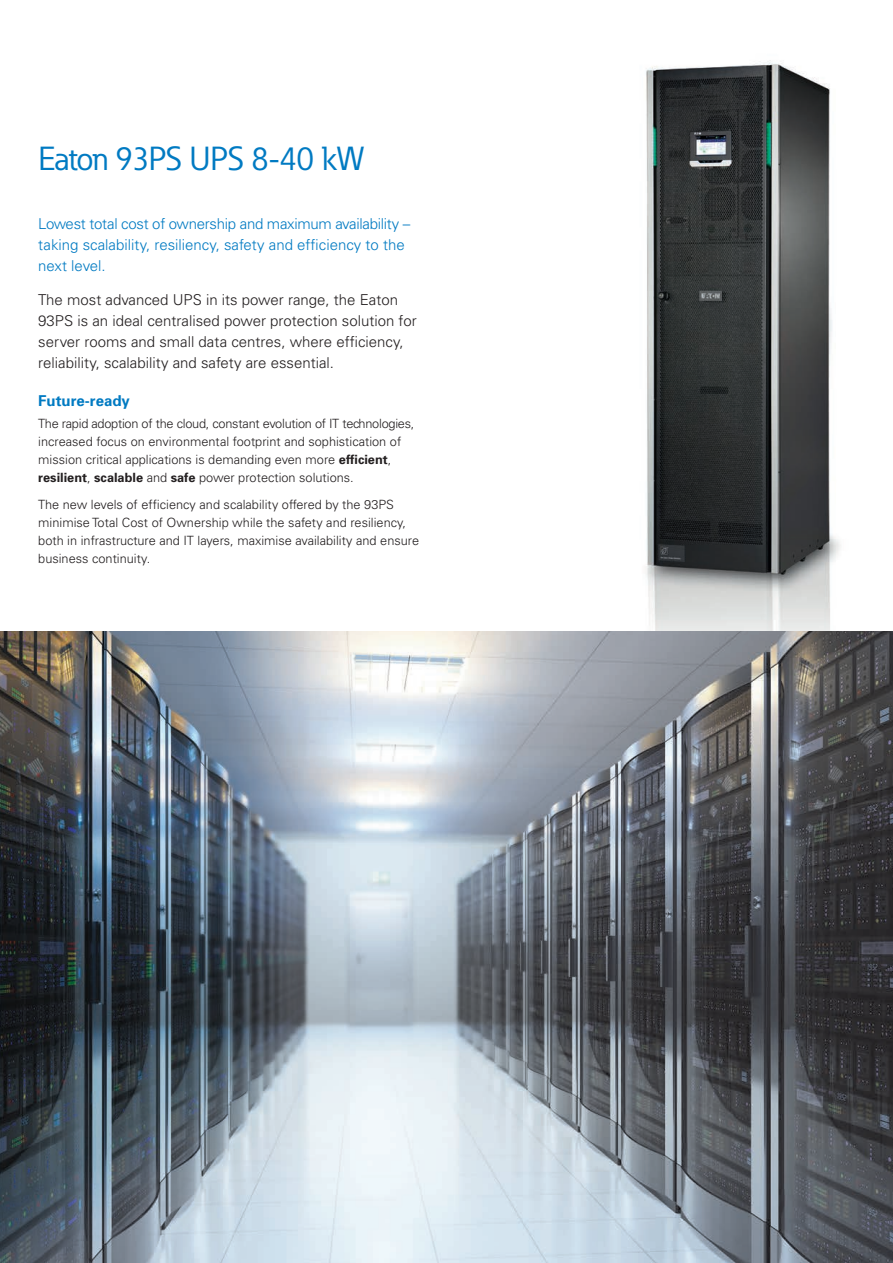
<style>
.page{position:relative;width:893px;height:1263px;background:#fff}
.page>*{position:absolute;margin:0;border:0;box-sizing:border-box;transform-origin:0 0}
.t1{font:33px "Eaton";letter-spacing:-.02em;color:#007ac2}
.t2{font:300 15px/21px "Univers";color:#231f20}
.t3{font:300 15px/21px "Univers";color:#007ac2}
.t4{font:700 15px "Univers";color:#007ac2}
.t5{font:300 12.75px/18px "Univers";color:#231f20}
.s1{font-weight:700}
</style>
<div class="page">
<img style="left:645px;top:60px;width:196px;height:571px">
<img style="left:0;top:631px;width:893px;height:632px">
<p class="t1" style="left:38px;top:137px;width:328px">Eaton 93PS UPS 8-40 kW</p>
<p class="t3" style="left:38px;top:213px;width:374px">Lowest total cost of ownership and maximum availability – taking scalability, resiliency, safety and efficiency to the next level.</p>
<p class="t2" style="left:38px;top:289px;width:380px">The most advanced UPS in its power range, the Eaton 93PS is an ideal centralised power protection solution for server rooms and small data centres, where efficiency, reliability, scalability and safety are essential.</p>
<p class="t4" style="left:38px;top:391px;width:93px">Future-ready</p>
<p class="t5" style="left:38px;top:414px;width:378px">The rapid adoption of the cloud, constant evolution of IT technologies, increased focus on environmental footprint and sophistication of mission critical applications is demanding even more <span class="s1">efficient</span>, <span class="s1">resilient</span>, <span class="s1">scalable</span> and <span class="s1">safe</span> power protection solutions.</p>
<p class="t5" style="left:38px;top:495px;width:382px">The new levels of efficiency and scalability offered by the 93PS minimise Total Cost of Ownership while the safety and resiliency, both in infrastructure and IT layers, maximise availability and ensure business continuity.</p>
</div>
